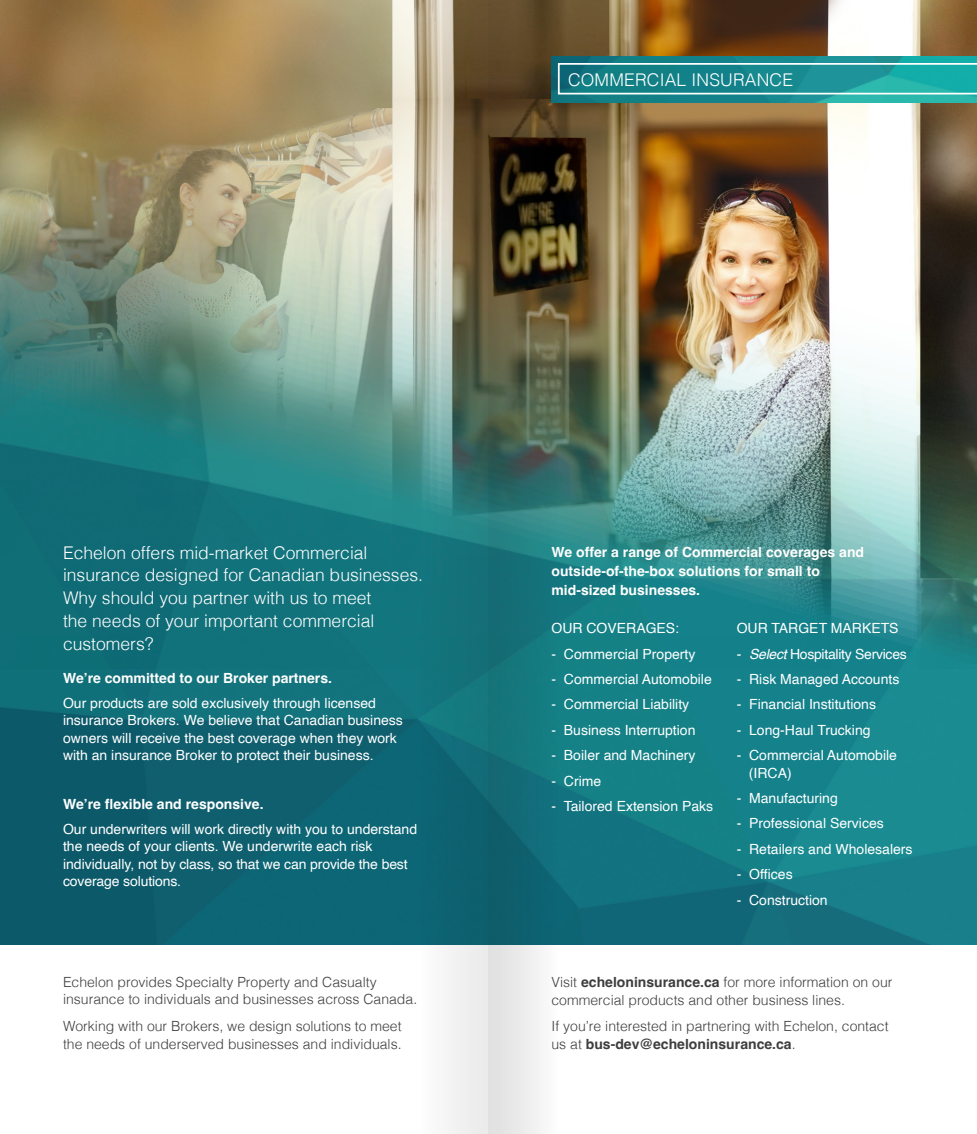
<style>
.page{position:relative;width:977px;height:1134px;background:#fff}
.page>*{position:absolute;margin:0;border:0;box-sizing:border-box;transform-origin:0 0}
.t1{font:300 17.5px/22.8px "Helvetica";color:#fff}
.t2{font:17.5px "Helvetica";letter-spacing:.01em;color:#fff}
.t3{font:14px/17.5px "Helvetica";color:#fff}
.t4{font:300 14px/17.5px "Helvetica";color:#3e3e3f}
.t5{font:700 14px/19.2px "Helvetica";color:#fff}
.t6{font:14px "Helvetica";letter-spacing:-.02em;color:#fff}
.s1{font-style:italic}
.s2{font-weight:700}
</style>
<div class="page">
<img style="left:0;top:0;width:976px;height:945px">
<svg style="left:599px;top:62px;width:377px;height:33px;background:#309da0"></svg>
<svg style="left:488px;top:0;width:111px;height:1134px;background:#537871"></svg>
<svg style="left:377px;top:0;width:111px;height:1134px;background:#719996"></svg>
<p class="t1" style="left:568px;top:67px;width:226px">COMMERCIAL INSURANCE</p>
<p class="t2" style="left:722px;top:66px;width:76px">URANCE</p>
<p class="t1" style="left:63px;top:540px;width:361px">Echelon offers mid-market Commercial insurance designed for Canadian businesses.<br>Why should you partner with us to meet<br>the needs of your important commercial customers?</p>
<p class="t5" style="left:63px;top:670px;width:270px">We’re committed to our Broker partners.</p>
<p class="t3" style="left:63px;top:695px;width:341px">Our products are sold exclusively through licensed insurance Brokers. We believe that Canadian business owners will receive the best coverage when they work with an insurance Broker to protect their business.</p>
<p class="t5" style="left:63px;top:796px;width:202px">We’re flexible and responsive.</p>
<p class="t3" style="left:63px;top:821px;width:355px">Our underwriters will work directly with you to understand the needs of your clients. We underwrite each risk individually, not by class, so that we can provide the best coverage solutions.</p>
<p class="t4" style="left:63px;top:972px;width:356px">Echelon provides Specialty Property and Casualty insurance to individuals and businesses across Canada.</p>
<p class="t4" style="left:63px;top:1016px;width:340px">Working with our Brokers, we design solutions to meet the needs of underserved businesses and individuals.</p>
<p class="t5" style="left:551px;top:544px;width:314px">We offer a range of Commercial coverages and outside-of-the-box solutions for small to mid-sized businesses.</p>
<p class="t3" style="left:551px;top:620px;width:129px">OUR COVERAGES:</p>
<p class="t3" style="left:551px;top:645px;width:145px">- Commercial Property</p>
<p class="t3" style="left:551px;top:671px;width:162px">- Commercial Automobile</p>
<p class="t3" style="left:551px;top:696px;width:139px">- Commercial Liability</p>
<p class="t3" style="left:551px;top:722px;width:145px">- Business Interruption</p>
<p class="t3" style="left:551px;top:747px;width:145px">- Boiler and Machinery</p>
<p class="t3" style="left:551px;top:772px;width:51px">- Crime</p>
<p class="t3" style="left:551px;top:798px;width:163px">- Tailored Extension Paks</p>
<p class="t3" style="left:736px;top:620px;width:163px">OUR TARGET MARKETS</p>
<p class="t6" style="left:736px;top:643px;width:172px">- <span class="s1">Select</span> Hospitality Services</p>
<p class="t3" style="left:736px;top:671px;width:164px">- Risk Managed Accounts</p>
<p class="t3" style="left:736px;top:696px;width:141px">- Financial Institutions</p>
<p class="t3" style="left:736px;top:722px;width:135px">- Long-Haul Trucking</p>
<p class="t3" style="left:749px;top:747px;width:150px;text-indent:-12px">- Commercial Automobile (IRCA)</p>
<p class="t3" style="left:736px;top:790px;width:103px">- Manufacturing</p>
<p class="t3" style="left:736px;top:815px;width:149px">- Professional Services</p>
<p class="t3" style="left:736px;top:841px;width:177px">- Retailers and Wholesalers</p>
<p class="t3" style="left:736px;top:866px;width:58px">- Offices</p>
<p class="t3" style="left:736px;top:891px;width:93px">- Construction</p>
<p class="t4" style="left:551px;top:972px;width:342px">Visit <span class="s2">echeloninsurance.ca</span> for more information on our commercial products and other business lines.</p>
<p class="t4" style="left:551px;top:1017px;width:338px">If you’re interested in partnering with Echelon, contact us at <span class="s2">bus-dev@echeloninsurance.ca</span>.</p>
</div>
